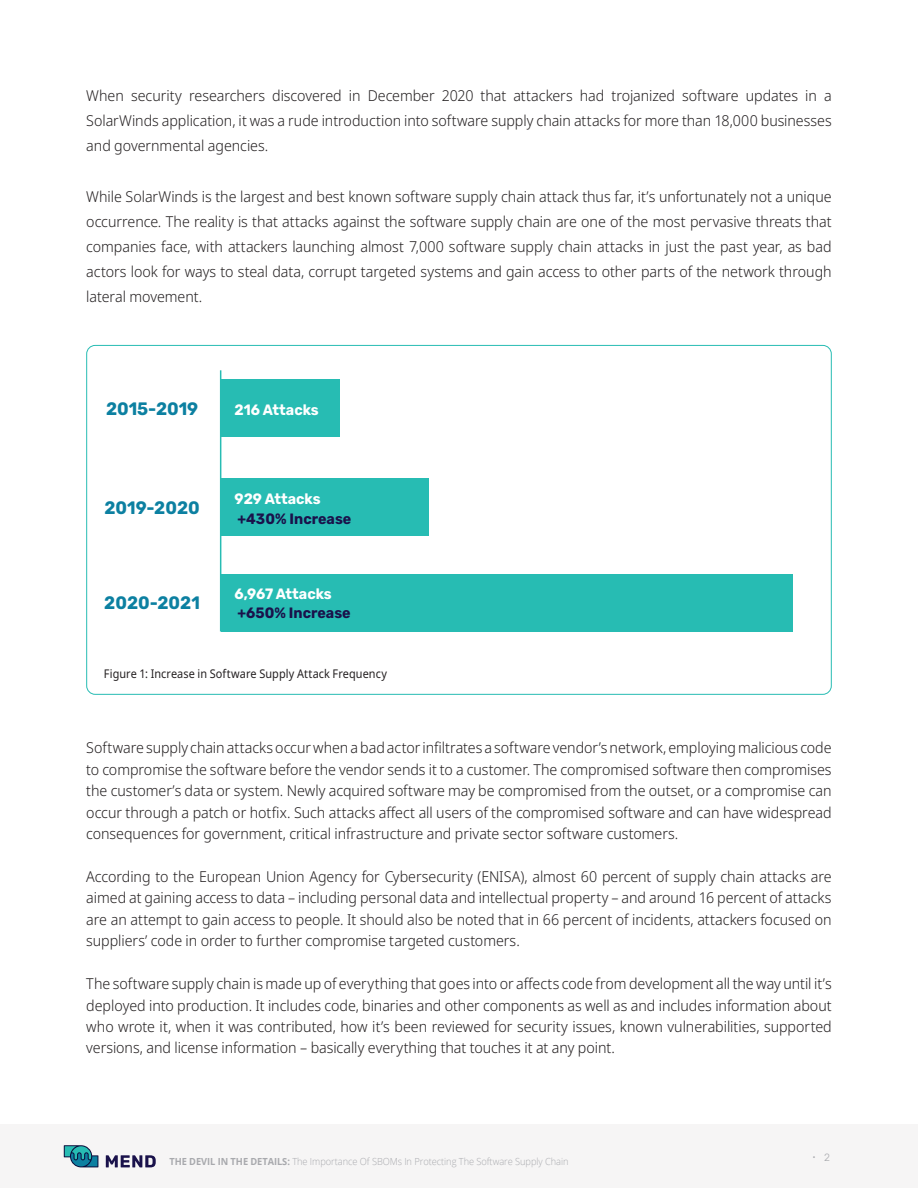
<style>
.page{position:relative;width:918px;height:1188px;background:#fff}
.page>*{position:absolute;margin:0;border:0;box-sizing:border-box;transform-origin:0 0}
.t1{font:700 18px "Rubik";color:#0c80a1;scale:.95 1}
.t2{font:300 15px/21.5px "Noto Sans";letter-spacing:-.005em;color:#231f20;text-align:justify;scale:.95 1}
.t3{font:700 15px "Rubik";color:#fff;scale:.95 1}
.t4{font:700 15px "Rubik";color:#1a124b;scale:.95 1}
.t5{font:12px "Noto Sans";letter-spacing:.005em;color:#231f20;scale:.91 1}
.t6{font:300 10.5px "Open Sans";color:#a8a9ad}
.t7{font:300 9.75px "Open Sans";letter-spacing:-.005em;color:#a8a9ad;scale:.95 1}
.s1{font-weight:700}
.s2{font-family:"Rubik"}
</style>
<div class="page">
<div style="left:0;top:1124px;width:918px;height:64px;background:#f6f5f5"></div>
<svg style="left:64px;top:1145px;width:34px;height:22px"></svg>
<svg style="left:106px;top:1155px;width:50px;height:12px"></svg>
<div style="left:221px;top:380px;width:119px;height:57px;background:#27bcb3"></div>
<div style="left:221px;top:479px;width:208px;height:57px;background:#27bcb3"></div>
<div style="left:221px;top:574px;width:572px;height:58px;background:#27bcb3"></div>
<hr style="left:220px;top:370px;width:1px;height:262px;background:#27bcb3">
<p class="t2" style="left:86px;top:85px;width:786px;line-height:25.2px">When security researchers discovered in December 2020 that attackers had trojanized software updates in a SolarWinds application, it was a rude introduction into software supply chain attacks for more than 18,000 businesses and governmental agencies.</p>
<p class="t2" style="left:86px;top:185px;width:786px;line-height:25.2px">While SolarWinds is the largest and best known software supply chain attack thus far, it’s unfortunately not a unique occurrence. The reality is that attacks against the software supply chain are one of the most pervasive threats that companies face, with attackers launching almost 7,000 software supply chain attacks in just the past year, as bad actors look for ways to steal data, corrupt targeted systems and gain access to other parts of the network through lateral movement.</p>
<p class="t1" style="left:106px;top:398px;width:99px">2015-2019</p>
<p class="t3" style="left:235px;top:401px;width:90px">216 Attacks</p>
<p class="t1" style="left:104px;top:497px;width:102px">2019-2020</p>
<p class="t1" style="left:104px;top:593px;width:102px">2020-2021</p>
<p class="t3" style="left:235px;top:491px;width:92px">929 Attacks</p>
<p class="t4" style="left:238px;top:510px;width:121px">+430% Increase</p>
<p class="t3" style="left:235px;top:585px;width:104px">6,967 Attacks</p>
<p class="t4" style="left:238px;top:604px;width:121px">+650% Increase</p>
<p class="t5" style="left:104px;top:669px;width:313px">Figure 1: Increase in Software Supply Attack Frequency</p>
<p class="t2" style="left:86px;top:737px;width:786px">Software supply chain attacks occur when a bad actor infiltrates a software vendor’s network, employing malicious code to compromise the software before the vendor sends it to a customer. The compromised software then compromises the customer’s data or system. Newly acquired software may be compromised from the outset, or a compromise can occur through a patch or hotfix. Such attacks affect all users of the compromised software and can have widespread consequences for government, critical infrastructure and private sector software customers.</p>
<p class="t2" style="left:86px;top:867px;width:786px">According to the European Union Agency for Cybersecurity (ENISA), almost 60 percent of supply chain attacks are aimed at gaining access to data – including personal data and intellectual property – and around 16 percent of attacks are an attempt to gain access to people. It should also be noted that in 66 percent of incidents, attackers focused on suppliers’ code in order to further compromise targeted customers.</p>
<p class="t2" style="left:86px;top:973px;width:786px">The software supply chain is made up of everything that goes into or affects code from development all the way until it’s deployed into production. It includes code, binaries and other components as well as and includes information about who wrote it, when it was contributed, how it’s been reviewed for security issues, known vulnerabilities, supported versions, and license information – basically everything that touches it at any point.</p>
<p class="t7" style="left:169px;top:1157px;width:422px"><span class="s1">THE DEVIL IN THE DETAILS:</span> The Importance Of SBOMs In Protecting The Software Supply Chain</p>
<p class="t6" style="left:812px;top:1151px;width:19px">• <span class="s2">2</span></p>
</div>
